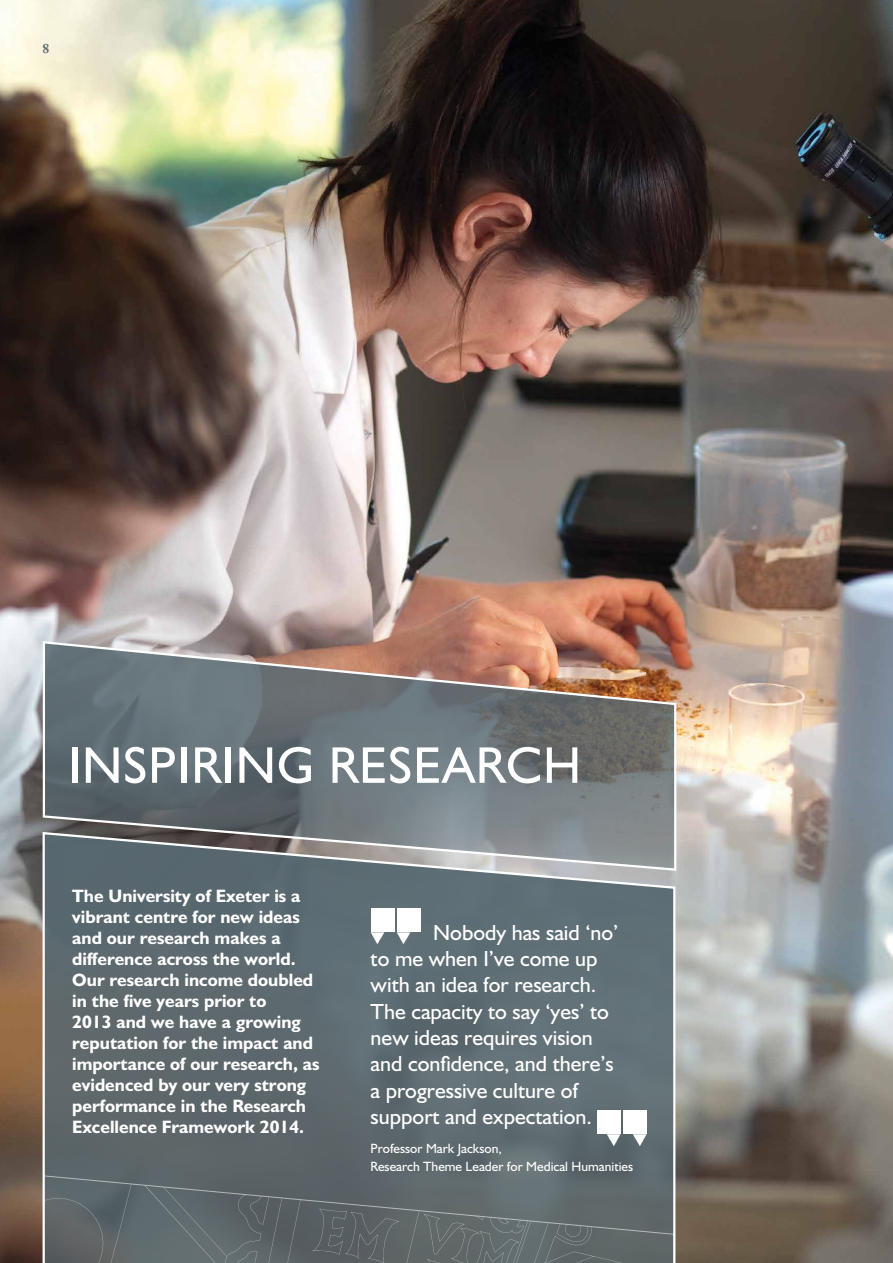
<style>
.page{position:relative;width:893px;height:1263px;background:#fff}
.page>*{position:absolute;margin:0;border:0;box-sizing:border-box;transform-origin:0 0}
.t1{font:51.75px "Humanist 521 BT";letter-spacing:.02em;color:#fff}
.t2{font:21.9px/26.4px "Humanist 521 BT";color:#fff}
.t3{font:700 18px/21px "Humanist 521 BT";color:#fff}
.t4{font:13.5px/18px "Humanist 521 BT";color:#fff}
.t5{font:700 13.5px "Adobe Caslon Pro";color:#586971}
</style>
<div class="page">
<img style="left:0;top:0;width:893px;height:1263px">
<svg style="left:41px;top:872px;width:636px;height:391px;background:#606d72"></svg>
<svg style="left:41px;top:640px;width:636px;height:232px;background:#79797a"></svg>
<div style="left:623px;top:1110px;width:24px;height:24px;background:#fff"></div>
<svg style="left:633px;top:1134px;width:14px;height:12px"></svg>
<div style="left:597px;top:1110px;width:23px;height:24px;background:#fff"></div>
<svg style="left:607px;top:1134px;width:13px;height:12px"></svg>
<div style="left:371px;top:908px;width:23px;height:24px;background:#fff"></div>
<svg style="left:371px;top:932px;width:13px;height:12px"></svg>
<div style="left:397px;top:908px;width:23px;height:24px;background:#fff"></div>
<svg style="left:397px;top:932px;width:13px;height:12px"></svg>
<svg style="left:43px;top:1175px;width:632px;height:88px;background:#60696c"></svg>
<p class="t5" style="left:43px;top:40px;width:8px">8</p>
<h1 class="t1" style="left:68px;top:733px;width:515px">INSPIRING RESEARCH</h1>
<p class="t3" style="left:72px;top:884px;width:249px">The University of Exeter is a vibrant centre for new ideas and our research makes a difference across the world.<br>Our research income doubled in the five years prior to<br>2013 and we have a growing reputation for the impact and importance of our research, as evidenced by our very strong performance in the Research<br>Excellence Framework 2014.</p>
<p class="t2" style="left:371px;top:918px;width:249px;text-indent:63px">Nobody has said ‘no’ to me when I’ve come up with an idea for research.<br>The capacity to say ‘yes’ to new ideas requires vision and confidence, and there’s a progressive culture of support and expectation.</p>
<p class="t4" style="left:371px;top:1139px;width:264px">Professor Mark Jackson,<br>Research Theme Leader for Medical Humanities</p>
</div>
